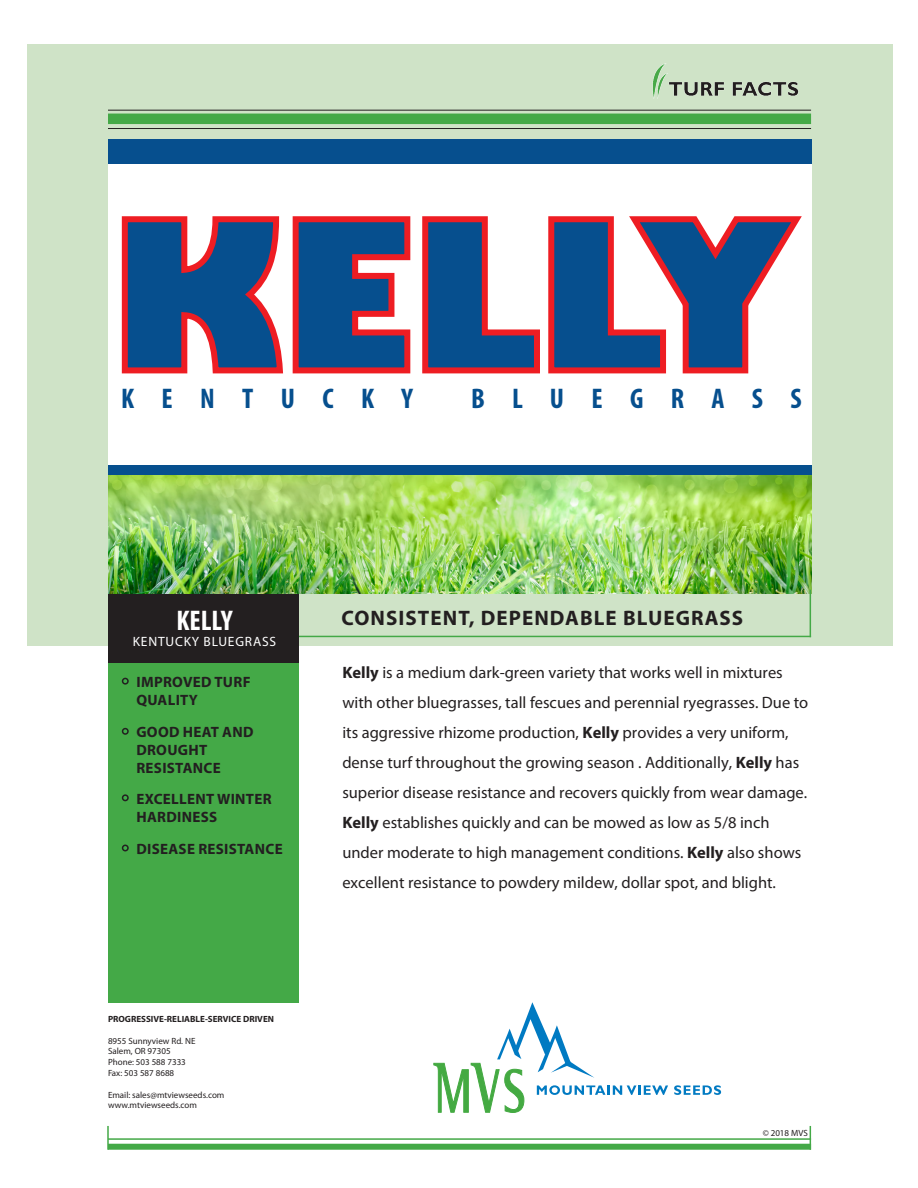
<style>
.page{position:relative;width:918px;height:1188px;background:#fff}
.page>*{position:absolute;margin:0;border:0;box-sizing:border-box;transform-origin:0 0}
.t1{font:700 condensed 28.5px "Myriad Pro";letter-spacing:.96em;color:#064f8e}
.t2{font:700 condensed 28.5px "Myriad Pro";color:#fff}
.t3{font:700 21px "Myriad Pro";letter-spacing:.05em;color:#231f20}
.t4{font:16.5px/29.8px "Myriad Pro";color:#231f20}
.t5{font:700 15px/18px "Myriad Pro";letter-spacing:.02em;color:#231f20}
.t6{font:13.5px "Myriad Pro";letter-spacing:.06em;color:#fff}
.t7{font:9px/10.8px "Myriad Pro";color:#231f20}
.t8{font:700 9px "Myriad Pro";color:#231f20}
.s1{font-weight:700}
</style>
<div class="page">
<div style="left:27px;top:44px;width:865px;height:602px;background:#cfe3c7"></div>
<svg style="left:674px;top:1085px;width:47px;height:10px"></svg>
<svg style="left:434px;top:1002px;width:234px;height:111px"></svg>
<img style="left:652px;top:63px;width:147px;height:36px">
<div style="left:108px;top:162px;width:703px;height:308px;background:#fff"></div>
<div style="left:108px;top:139px;width:703px;height:25px;background:#064f8e"></div>
<div style="left:108px;top:465px;width:703px;height:11px;background:#064f8e"></div>
<img style="left:108px;top:475px;width:703px;height:119px">
<hr style="left:290px;top:636px;width:521px;height:1px;background:#44a947">
<hr style="left:810px;top:590px;width:1px;height:47px;background:#44a947">
<div style="left:108px;top:594px;width:190px;height:69px;background:#231f20"></div>
<div style="left:108px;top:663px;width:190px;height:339px;background:#44a947"></div>
<hr style="left:108px;top:110px;width:703px;height:1px;background:#231f20">
<hr style="left:108px;top:128px;width:703px;height:1px;background:#231f20">
<div style="left:108px;top:114px;width:703px;height:10px;background:#44a947"></div>
<div style="left:108px;top:1144px;width:703px;height:6px;background:#44a947"></div>
<hr style="left:108px;top:1138px;width:703px;height:2px;background:#44a947">
<hr style="left:107px;top:1126px;width:2px;height:24px;background:#44a947">
<svg style="left:810px;top:1126px;width:1px;height:24px"></svg>
<div style="left:122px;top:678px;width:7px;height:7px;border:2px solid #231f20;border-radius:50%"></div>
<div style="left:122px;top:728px;width:7px;height:7px;border:2px solid #231f20;border-radius:50%"></div>
<div style="left:122px;top:794px;width:7px;height:7px;border:2px solid #231f20;border-radius:50%"></div>
<div style="left:122px;top:845px;width:7px;height:6px;border:2px solid #231f20;border-radius:50%"></div>
<svg style="left:121px;top:216px;width:681px;height:158px"></svg>
<p class="t1" style="left:121px;top:381px;width:293px">KENTUCKY</p>
<p class="t1" style="left:471px;top:381px;width:332px">BLUEGRASS</p>
<p class="t2" style="left:177px;top:602px;width:57px">KELLY</p>
<p class="t6" style="left:133px;top:633px;width:145px">KENTUCKY BLUEGRASS</p>
<p class="t5" style="left:136px;top:672px;width:116px">IMPROVED TURF<br>QUALITY</p>
<p class="t5" style="left:136px;top:722px;width:119px">GOOD HEAT AND<br>DROUGHT<br>RESISTANCE</p>
<p class="t5" style="left:136px;top:789px;width:137px">EXCELLENT WINTER<br>HARDINESS</p>
<p class="t5" style="left:136px;top:839px;width:148px">DISEASE RESISTANCE</p>
<p class="t8" style="left:108px;top:1013px;width:168px">PROGRESSIVE-RELIABLE-SERVICE DRIVEN</p>
<p class="t7" style="left:108px;top:1035px;width:89px">8955 Sunnyview Rd. NE</p>
<p class="t7" style="left:108px;top:1046px;width:79px">Salem, OR 97305<br>Phone: 503 588 7333</p>
<p class="t7" style="left:108px;top:1068px;width:68px">Fax: 503 587 8688</p>
<p class="t7" style="left:108px;top:1089px;width:118px">Email: sales@mtviewseeds.com</p>
<p class="t7" style="left:108px;top:1100px;width:91px">www.mtviewseeds.com</p>
<p class="t3" style="left:342px;top:604px;width:403px">CONSISTENT, DEPENDABLE BLUEGRASS</p>
<p class="t4" style="left:342px;top:658px;width:467px"><span class="s1">Kelly</span> is a medium dark-green variety that works well in mixtures with other bluegrasses, tall fescues and perennial ryegrasses. Due to its aggressive rhizome production, <span class="s1">Kelly</span> provides a very uniform, dense turf throughout the growing season . Additionally, <span class="s1">Kelly</span> has superior disease resistance and recovers quickly from wear damage.<br><span class="s1">Kelly</span> establishes quickly and can be mowed as low as 5/8 inch under moderate to high management conditions. <span class="s1">Kelly</span> also shows excellent resistance to powdery mildew, dollar spot, and blight.</p>
<p class="t7" style="left:763px;top:1128px;width:47px">© 2018 MVS</p>
</div>
